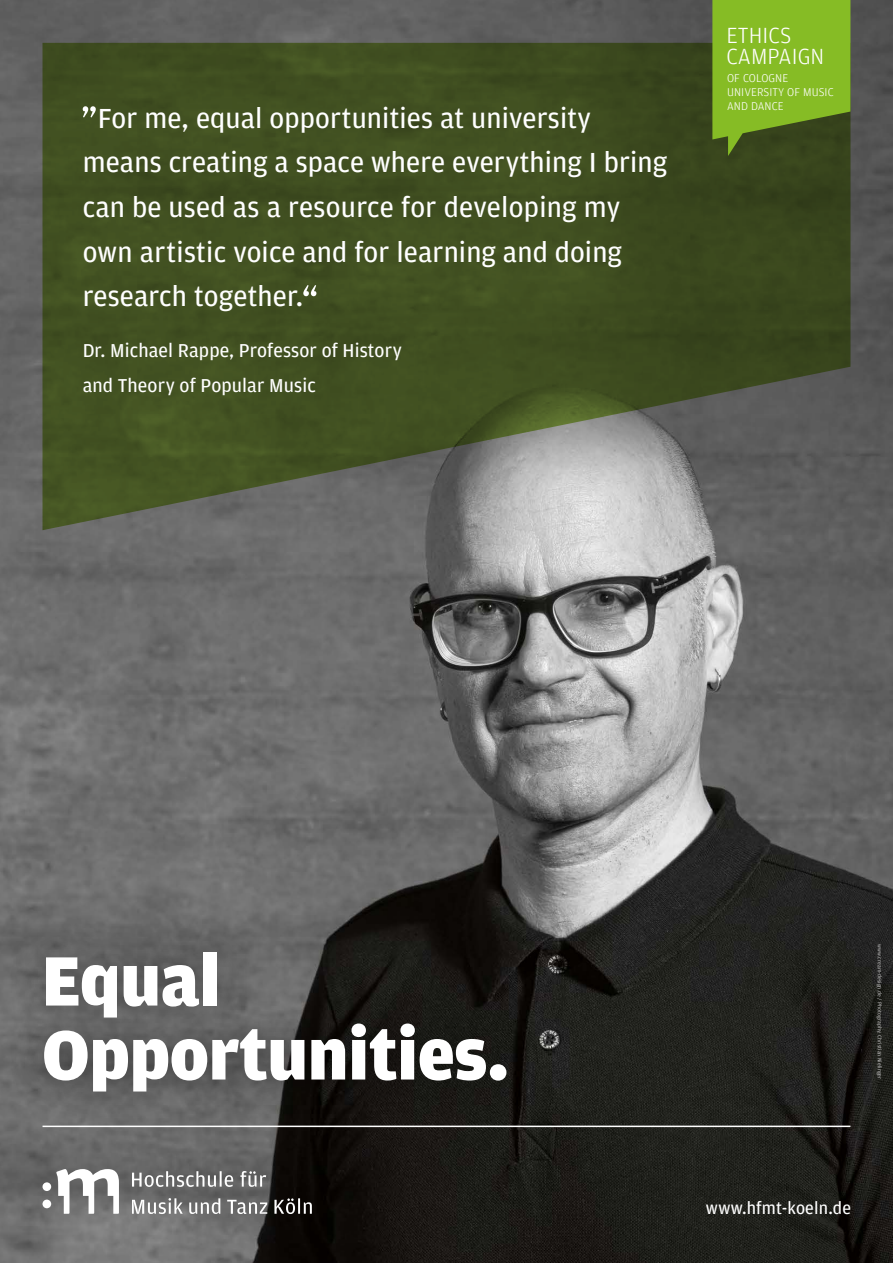
<style>
.page{position:relative;width:893px;height:1263px;background:#fff}
.page>*{position:absolute;margin:0;border:0;box-sizing:border-box;transform-origin:0 0}
.t1{font:900 73.95px "Amplitude";letter-spacing:-.005em;color:#fff}
.t2{font:29.25px "Amplitude";letter-spacing:.005em;color:#fff}
.t3{font:300 23.25px/21px "Amplitude";letter-spacing:.005em;color:#fff}
.t4{font:19.8px "Amplitude";letter-spacing:.005em;color:#fff}
.t5{font:18px "Amplitude";letter-spacing:.01em;color:#fff}
.t6{font:300 12px/14px "Amplitude";letter-spacing:.005em;color:#fff}
.Fliesstext{font:5.7px "Amplitude";letter-spacing:.01em;color:#b3b2b2}
</style>
<div class="page">
<img style="left:0;top:0;width:893px;height:1263px">
<svg style="left:43px;top:43px;width:807px;height:487px;background:#4a5630"></svg>
<svg style="left:83px;top:106px;width:13px;height:11px"></svg>
<svg style="left:303px;top:285px;width:13px;height:11px"></svg>
<svg style="left:132px;top:1171px;width:134px;height:16px;background:#8e8e8e"></svg>
<svg style="left:132px;top:1198px;width:180px;height:16px"></svg>
<svg style="left:56px;top:1169px;width:63px;height:45px"></svg>
<div style="left:43px;top:1182px;width:8px;height:9px;background:#fff;border-radius:50%"></div>
<div style="left:43px;top:1199px;width:8px;height:9px;background:#fff;border-radius:50%"></div>
<hr style="left:43px;top:1125px;width:807px;height:2px;background:#fff">
<div style="left:6px;top:915px;width:537px;height:214px;background:#000;opacity:.4"></div>
<svg style="left:712px;top:0;width:138px;height:156px;background:#76a423"></svg>
<p class="t2" style="left:98px;top:102px;width:495px">For me, equal opportunities at university</p>
<p class="t2" style="left:83px;top:146px;width:586px">means creating a space where everything I bring</p>
<p class="t2" style="left:83px;top:191px;width:539px">can be used as a resource for developing my</p>
<p class="t2" style="left:83px;top:236px;width:541px">own artistic voice and for learning and doing</p>
<p class="t2" style="left:83px;top:280px;width:222px">research together.</p>
<p class="t4" style="left:83px;top:340px;width:321px">Dr. Michael Rappe, Professor of History</p>
<p class="t4" style="left:83px;top:375px;width:235px">and Theory of Popular Music</p>
<p class="t3" style="left:726px;top:24px;width:100px">ETHICS<br>CAMPAIGN</p>
<p class="t6" style="left:727px;top:71px;width:63px">OF COLOGNE</p>
<p class="t6" style="left:727px;top:85px;width:108px">UNIVERSITY OF MUSIC<br>AND DANCE</p>
<p class="t1" style="left:42px;top:940px;width:180px">Equal</p>
<p class="t1" style="left:42px;top:1014px;width:469px">Opportunities.</p>
<p class="Fliesstext" style="left:883px;top:944px;width:136px;rotate:90deg">www.cream-design.de / Photography: Christian Nielinger</p>
<p class="t5" style="left:706px;top:1198px;width:147px">www.hfmt-koeln.de</p>
</div>
